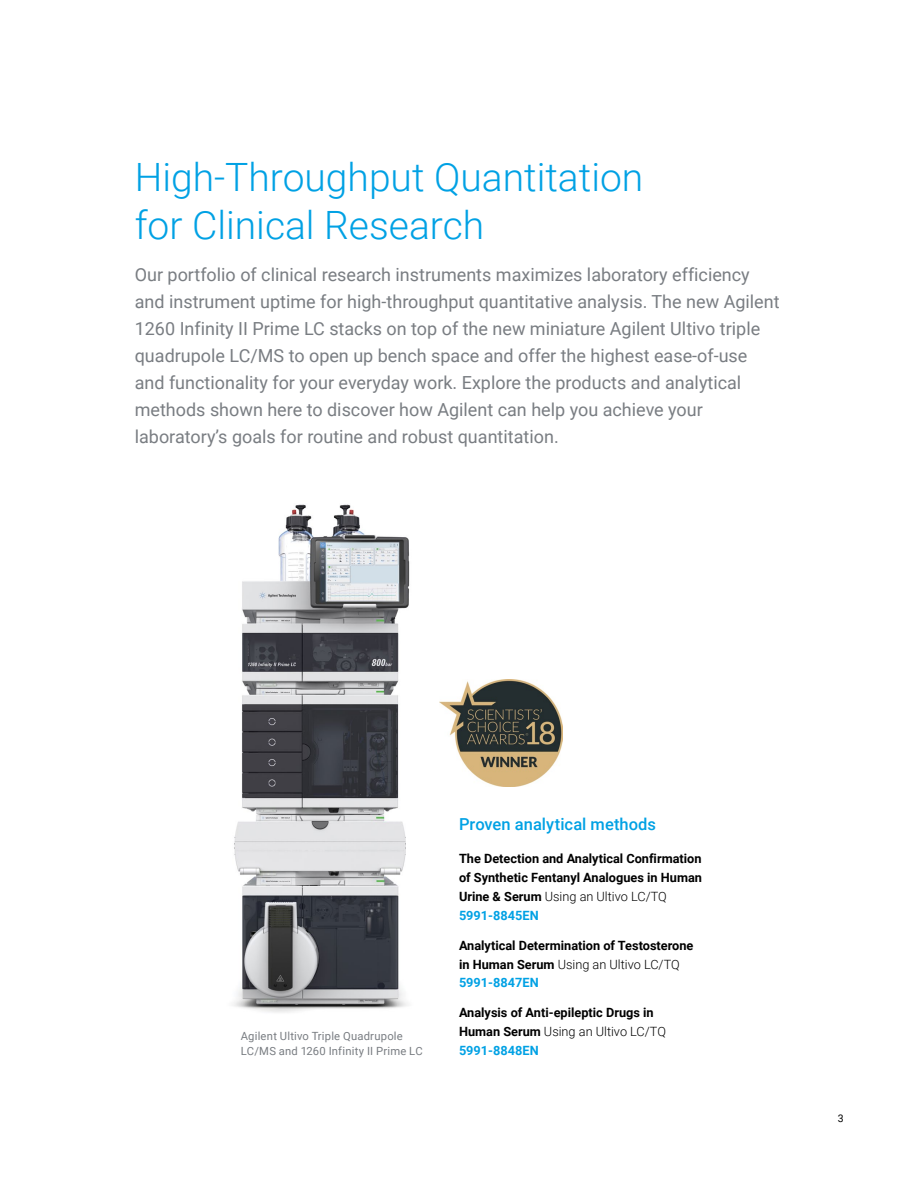
<style>
.page{position:relative;width:918px;height:1188px;background:#fff}
.page>*{position:absolute;margin:0;border:0;box-sizing:border-box;transform-origin:0 0}
.t1{font:300 39px/48px "Roboto";color:#00a1e4}
.t2{font:18px/27px "Roboto";color:#797d82}
.t3{font:500 16.5px "Roboto";letter-spacing:.005em;color:#00a1e4}
.t4{font:700 12.75px/18.8px "Roboto";color:#000}
.t5{font:11.25px/15px "Roboto";letter-spacing:.02em;color:#797d82}
.t6{font:10.5px "Roboto";color:#000}
.s1{font-weight:300}
.s2{color:#00a1e4}
</style>
<div class="page">
<img style="left:233px;top:504px;width:207px;height:509px">
<img style="left:440px;top:679px;width:122px;height:107px">
<h1 class="t1" style="left:135px;top:152px;width:510px">High-Throughput Quantitation for Clinical Research</h1>
<p class="t2" style="left:135px;top:261px;width:646px">Our portfolio of clinical research instruments maximizes laboratory efficiency and instrument uptime for high-throughput quantitative analysis. The new Agilent 1260 Infinity II Prime LC stacks on top of the new miniature Agilent Ultivo triple quadrupole LC/MS to open up bench space and offer the highest ease-of-use and functionality for your everyday work. Explore the products and analytical methods shown here to discover how Agilent can help you achieve your laboratory’s goals for routine and robust quantitation.</p>
<p class="t5" style="left:241px;top:1028px;width:183px">Agilent Ultivo Triple Quadrupole<br>LC/MS and 1260 Infinity II Prime LC</p>
<p class="t3" style="left:459px;top:813px;width:199px">Proven analytical methods</p>
<p class="t4" style="left:459px;top:849px;width:245px">The Detection and Analytical Confirmation of Synthetic Fentanyl Analogues in Human Urine &amp; Serum <span class="s1">Using an Ultivo LC/TQ </span><span class="s2">5991-8845EN</span></p>
<p class="t4" style="left:459px;top:935px;width:236px">Analytical Determination of Testosterone in Human Serum <span class="s1">Using an Ultivo LC/TQ<br></span><span class="s2">5991-8847EN</span></p>
<p class="t4" style="left:459px;top:1003px;width:208px">Analysis of Anti-epileptic Drugs in<br>Human Serum <span class="s1">Using an Ultivo LC/TQ<br></span><span class="s2">5991-8848EN</span></p>
<p class="t6" style="left:838px;top:1111px;width:7px">3</p>
</div>
